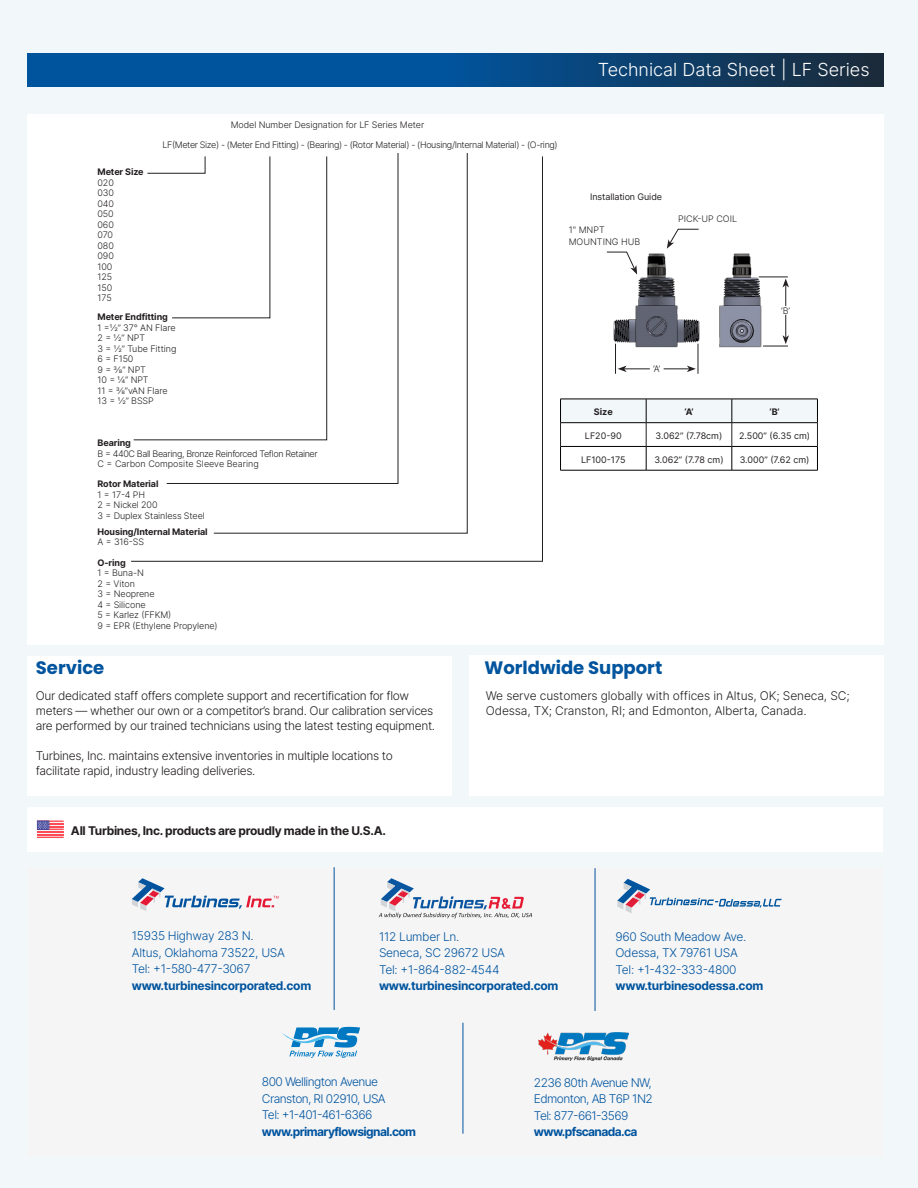
<style>
.page{position:relative;width:918px;height:1188px;background:#f2f7fa}
.page>*{position:absolute;margin:0;border:0;box-sizing:border-box;transform-origin:0 0}
.t1{font:300 18px "Inter";color:#fff}
.t2{font:700 18px "Poppins";color:#00549e}
.t3{font:300 12px/15px "Inter";letter-spacing:-.03em;color:#231f20}
.t4{font:300 12px "Inter";letter-spacing:-.025em;color:#00549e}
.t5{font:300 12px "Inter";letter-spacing:-.05em;color:#00549e}
.t6{font:300 12px/15px "Inter";letter-spacing:-.01em;color:#231f20}
.t7{font:700 12px "Inter";letter-spacing:-.025em;color:#00549e}
.t8{font:700 12px "Inter";letter-spacing:-.025em;color:#231f20}
.t9{font:700 12px "Inter";letter-spacing:-.05em;color:#00549e}
.Infographic_Text{font:300 9px/10.5px "Inter";letter-spacing:-.01em;color:#231f20}
.Infographic_Text-2{font:300 9px/10.5px "Inter";letter-spacing:-.04em;color:#231f20}
.t10{font:9px "Inter";color:#231f20}
.Infographic_Text-3{font:700 9px/10.5px "Inter";letter-spacing:-.01em;color:#231f20}
.s1{font-weight:700}
.s2{font-weight:300}
</style>
<div class="page">
<svg style="left:27px;top:53px;width:856px;height:34px;background:#074983"></svg>
<div style="left:27px;top:114px;width:856px;height:531px;background:#fff"></div>
<svg style="left:131px;top:156px;width:412px;height:406px"></svg>
<img style="left:569px;top:228px;width:240px;height:171px">
<svg style="left:667px;top:229px;width:32px;height:20px"></svg>
<svg style="left:607px;top:252px;width:30px;height:23px"></svg>
<hr style="left:615px;top:344px;width:1px;height:30px;background:#231f20">
<hr style="left:698px;top:344px;width:1px;height:30px;background:#231f20">
<svg style="left:759px;top:277px;width:30px;height:29px"></svg>
<svg style="left:763px;top:315px;width:26px;height:32px"></svg>
<hr style="left:560px;top:470px;width:86px;height:1px;background:#000">
<hr style="left:646px;top:470px;width:86px;height:1px;background:#000">
<hr style="left:732px;top:470px;width:86px;height:1px;background:#000">
<svg style="left:560px;top:399px;width:258px;height:71px"></svg>
<div style="left:27px;top:656px;width:424px;height:140px;background:#fff"></div>
<div style="left:469px;top:655px;width:414px;height:141px;background:#fff"></div>
<div style="left:27px;top:807px;width:855px;height:45px;background:#fff"></div>
<div style="left:27px;top:867px;width:855px;height:290px;background:#f5f5f6"></div>
<hr style="left:334px;top:867px;width:1px;height:143px;background:#00549e">
<svg style="left:617px;top:879px;width:165px;height:34px"></svg>
<svg style="left:132px;top:878px;width:147px;height:33px"></svg>
<svg style="left:281px;top:1027px;width:79px;height:31px"></svg>
<img style="left:539px;top:1032px;width:90px;height:28px">
<hr style="left:463px;top:1023px;width:1px;height:111px;background:#00549e">
<hr style="left:595px;top:868px;width:1px;height:143px;background:#00549e">
<svg style="left:379px;top:878px;width:153px;height:40px"></svg>
<svg style="left:37px;top:821px;width:27px;height:17px"></svg>
<p class="t1" style="left:598px;top:56px;width:273px">Technical Data Sheet | LF Series</p>
<p class="Infographic_Text" style="left:231px;top:120px;width:195px">Model Number Designation for LF Series Meter</p>
<p class="Infographic_Text-2" style="left:162px;top:139px;width:397px">LF(Meter Size) - (Meter End Fitting) - (Bearing) - (Rotor Material) - (Housing/Internal Material) - (O-ring)</p>
<p class="Infographic_Text-3" style="left:98px;top:167px;width:48px">Meter Size</p>
<p class="Infographic_Text" style="left:98px;top:177px;width:18px">020</p>
<p class="Infographic_Text" style="left:98px;top:188px;width:18px">030</p>
<p class="Infographic_Text" style="left:98px;top:198px;width:18px">040</p>
<p class="Infographic_Text" style="left:98px;top:209px;width:18px">050</p>
<p class="Infographic_Text" style="left:98px;top:219px;width:18px">060</p>
<p class="Infographic_Text" style="left:98px;top:230px;width:17px">070</p>
<p class="Infographic_Text" style="left:98px;top:240px;width:18px">080</p>
<p class="Infographic_Text" style="left:98px;top:251px;width:18px">090</p>
<p class="Infographic_Text" style="left:98px;top:261px;width:16px">100</p>
<p class="Infographic_Text" style="left:98px;top:272px;width:16px">125</p>
<p class="Infographic_Text" style="left:98px;top:282px;width:16px">150</p>
<p class="Infographic_Text" style="left:98px;top:293px;width:16px">175</p>
<p class="Infographic_Text-3" style="left:98px;top:312px;width:72px">Meter Endfitting</p>
<p class="Infographic_Text" style="left:98px;top:322px;width:80px">1 =½” 37° AN Flare<br>2 = ½” NPT</p>
<p class="Infographic_Text" style="left:98px;top:343px;width:80px">3 = ½” Tube Fitting</p>
<p class="Infographic_Text" style="left:98px;top:354px;width:37px">6 = F150</p>
<p class="Infographic_Text" style="left:98px;top:364px;width:50px">9 = ⅜” NPT</p>
<p class="Infographic_Text" style="left:98px;top:375px;width:53px">10 = ¼” NPT</p>
<p class="Infographic_Text" style="left:98px;top:385px;width:72px">11 = ⅜”vAN Flare</p>
<p class="Infographic_Text" style="left:98px;top:396px;width:58px">13 = ½” BSSP</p>
<p class="Infographic_Text-2" style="left:98px;top:438px;width:222px"><span class="s1">Bearing<br></span>B = 440C Ball Bearing, Bronze Reinforced Teflon Retainer</p>
<p class="Infographic_Text" style="left:98px;top:459px;width:163px">C = Carbon Composite Sleeve Bearing</p>
<p class="Infographic_Text" style="left:98px;top:479px;width:109px"><span class="s1">Rotor Material<br></span>1 = 17-4 PH<br>2 = Nickel 200<br>3 = Duplex Stainless Steel</p>
<p class="Infographic_Text-3" style="left:98px;top:526px;width:112px">Housing/Internal Material<br><span class="s2">A = 316-SS</span></p>
<p class="Infographic_Text" style="left:98px;top:557px;width:59px"><span class="s1">O-ring<br></span>1 = Buna-N<br>2 = Viton<br>3 = Neoprene<br>4 = Silicone</p>
<p class="Infographic_Text" style="left:98px;top:610px;width:75px">5 = Karlez (FFKM)</p>
<p class="Infographic_Text" style="left:98px;top:620px;width:122px">9 = EPR (Ethylene Propylene)</p>
<p class="t10" style="left:590px;top:190px;width:73px">Installation Guide</p>
<p class="Infographic_Text" style="left:569px;top:224px;width:38px">1" MNPT</p>
<p class="Infographic_Text" style="left:569px;top:236px;width:73px">MOUNTING HUB</p>
<p class="Infographic_Text" style="left:678px;top:214px;width:60px">PICK-UP COIL</p>
<p class="Infographic_Text" style="left:653px;top:363px;width:9px">‘A’</p>
<p class="Infographic_Text" style="left:781px;top:305px;width:10px">‘B’</p>
<p class="Infographic_Text-3" style="left:594px;top:406px;width:20px">Size</p>
<p class="Infographic_Text-3" style="left:685px;top:406px;width:10px">‘A’</p>
<p class="Infographic_Text-3" style="left:770px;top:406px;width:11px">‘B’</p>
<p class="t10" style="left:585px;top:429px;width:38px">LF20-90</p>
<p class="t10" style="left:656px;top:429px;width:68px">3.062” (7.78cm)</p>
<p class="t10" style="left:739px;top:429px;width:73px">2.500” (6.35 cm)</p>
<p class="t10" style="left:581px;top:453px;width:46px">LF100-175</p>
<p class="t10" style="left:654px;top:453px;width:71px">3.062” (7.78 cm)</p>
<p class="t10" style="left:740px;top:453px;width:71px">3.000” (7.62 cm)</p>
<p class="t2" style="left:36px;top:657px;width:70px">Service</p>
<p class="t2" style="left:485px;top:657px;width:179px">Worldwide Support</p>
<p class="t3" style="left:36px;top:688px;width:401px">Our dedicated staff offers complete support and recertification for flow meters — whether our own or a competitor’s brand. Our calibration services are performed by our trained technicians using the latest testing equipment.</p>
<p class="t3" style="left:36px;top:748px;width:358px">Turbines, Inc. maintains extensive inventories in multiple locations to facilitate rapid, industry leading deliveries.</p>
<p class="t6" style="left:486px;top:688px;width:365px">We serve customers globally with offices in Altus, OK; Seneca, SC;<br>Odessa, TX; Cranston, RI; and Edmonton, Alberta, Canada.</p>
<p class="t8" style="left:71px;top:822px;width:316px">All Turbines, Inc. products are proudly made in the U.S.A.</p>
<p class="t4" style="left:132px;top:928px;width:123px">15935 Highway 283 N.</p>
<p class="t4" style="left:132px;top:944px;width:155px">Altus, Oklahoma 73522, USA</p>
<p class="t4" style="left:132px;top:961px;width:120px">Tel: +1-580-477-3067</p>
<p class="t7" style="left:132px;top:977px;width:181px">www.turbinesincorporated.com</p>
<p class="t4" style="left:379px;top:928px;width:82px">112 Lumber Ln.</p>
<p class="t4" style="left:379px;top:944px;width:128px">Seneca, SC 29672 USA</p>
<p class="t4" style="left:379px;top:961px;width:122px">Tel: +1-864-882-4544</p>
<p class="t7" style="left:379px;top:977px;width:181px">www.turbinesincorporated.com</p>
<p class="t4" style="left:616px;top:928px;width:132px">960 South Meadow Ave.</p>
<p class="t4" style="left:616px;top:944px;width:124px">Odessa, TX 79761 USA</p>
<p class="t4" style="left:616px;top:961px;width:122px">Tel: +1-432-333-4800</p>
<p class="t7" style="left:616px;top:977px;width:149px">www.turbinesodessa.com</p>
<p class="t5" style="left:262px;top:1073px;width:118px">800 Wellington Avenue</p>
<p class="t5" style="left:262px;top:1090px;width:125px">Cranston, RI 02910, USA</p>
<p class="t5" style="left:262px;top:1106px;width:112px">Tel: +1-401-461-6366</p>
<p class="t9" style="left:262px;top:1122px;width:156px">www.primaryflowsignal.com</p>
<p class="t5" style="left:534px;top:1074px;width:119px">2236 80th Avenue NW,</p>
<p class="t5" style="left:534px;top:1090px;width:120px">Edmonton, AB T6P 1N2</p>
<p class="t5" style="left:534px;top:1107px;width:96px">Tel: 877-661-3569</p>
<p class="t9" style="left:534px;top:1123px;width:105px">www.pfscanada.ca</p>
</div>
